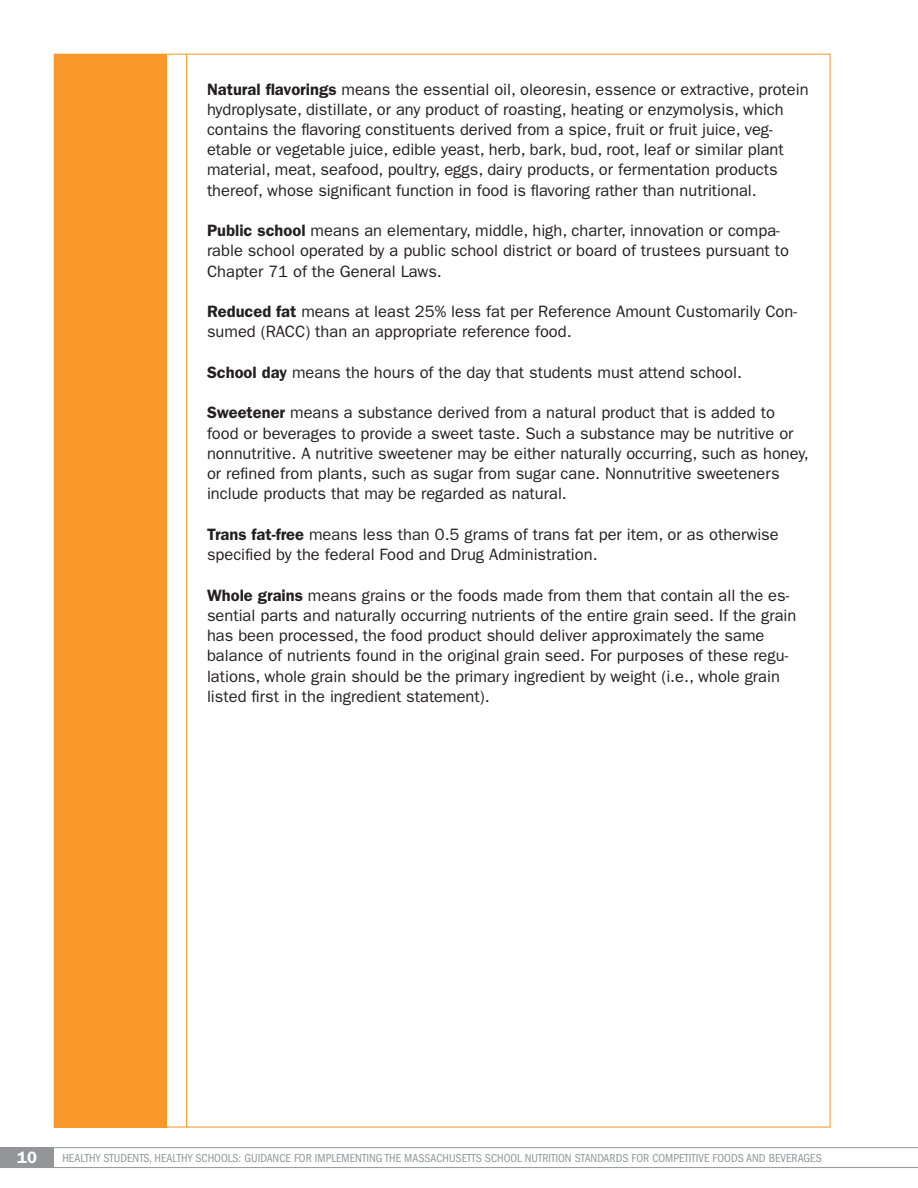
<style>
.page{position:relative;width:918px;height:1188px;background:#fff}
.page>*{position:absolute;margin:0;border:0;box-sizing:border-box;transform-origin:0 0}
.t1{font:16.5px/20.2px "ITC Franklin Gothic Std";color:#231f20}
.t2{font:600 16.5px "ITC Franklin Gothic Std";color:#fff}
.t3{font:condensed 12px "ITC Franklin Gothic Std";color:#939598}
.s1{font-weight:600}
</style>
<div class="page">
<div style="left:0;top:1148px;width:54px;height:20px;background:#939598"></div>
<hr style="left:0;top:1147px;width:918px;height:1px;background:#939598">
<hr style="left:0;top:1167px;width:918px;height:1px;background:#939598">
<div style="left:54px;top:54px;width:112px;height:1073px;background:#f89828"></div>
<hr style="left:186px;top:54px;width:1px;height:1073px;background:#f89828">
<p class="t1" style="left:207px;top:79px;width:603px"><span class="s1">Natural flavorings</span> means the essential oil, oleoresin, essence or extractive, protein hydroplysate, distillate, or any product of roasting, heating or enzymolysis, which contains the flavoring constituents derived from a spice, fruit or fruit juice, veg&shy;etable or vegetable juice, edible yeast, herb, bark, bud, root, leaf or similar plant material, meat, seafood, poultry, eggs, dairy products, or fermentation products thereof, whose significant function in food is flavoring rather than nutritional.</p>
<p class="t1" style="left:207px;top:221px;width:584px"><span class="s1">Public school</span> means an elementary, middle, high, charter, innovation or compa&shy;rable school operated by a public school district or board of trustees pursuant to<br>Chapter 71 of the General Laws.</p>
<p class="t1" style="left:207px;top:302px;width:592px"><span class="s1">Reduced fat</span> means at least 25% less fat per Reference Amount Customarily Con&shy;sumed (RACC) than an appropriate reference food.</p>
<p class="t1" style="left:207px;top:362px;width:537px"><span class="s1">School day</span> means the hours of the day that students must attend school.</p>
<p class="t1" style="left:207px;top:403px;width:603px"><span class="s1">Sweetener</span> means a substance derived from a natural product that is added to food or beverages to provide a sweet taste. Such a substance may be nutritive or nonnutritive. A nutritive sweetener may be either naturally occurring, such as honey, or refined from plants, such as sugar from sugar cane. Nonnutritive sweeteners include products that may be regarded as natural.</p>
<p class="t1" style="left:207px;top:524px;width:573px"><span class="s1">Trans fat-free</span> means less than 0.5 grams of trans fat per item, or as otherwise specified by the federal Food and Drug Administration.</p>
<p class="t1" style="left:207px;top:585px;width:591px"><span class="s1">Whole grains</span> means grains or the foods made from them that contain all the es&shy;sential parts and naturally occurring nutrients of the entire grain seed. If the grain has been processed, the food product should deliver approximately the same balance of nutrients found in the original grain seed. For purposes of these regu&shy;lations, whole grain should be the primary ingredient by weight (i.e., whole grain listed first in the ingredient statement).</p>
<p class="t2" style="left:17px;top:1148px;width:21px">10</p>
<p class="t3" style="left:62px;top:1151px;width:759px">HEALTHY STUDENTS, HEALTHY SCH OOLS: GUIDANCE FOR IMPLEMENTING THE MASSACH USETTS SCH OOL NUTRITION STANDARDS FOR COMPETITIVE FOODS AND BEVERAGES</p>
</div>
